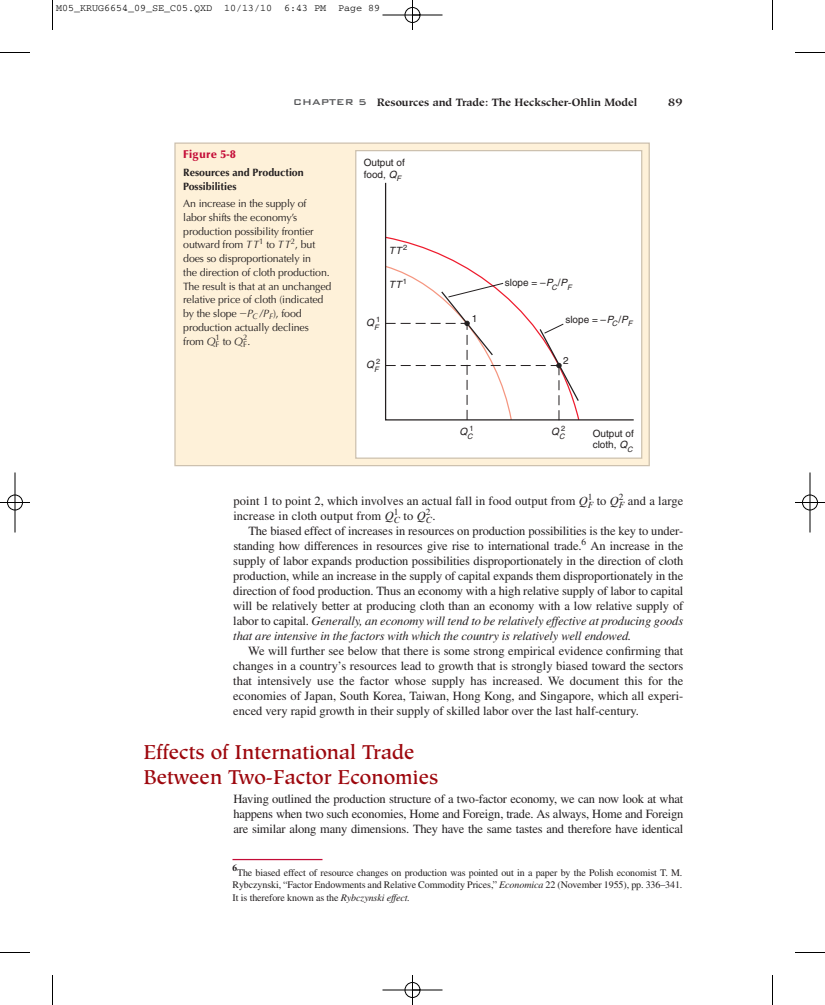
<style>
.page{position:relative;width:825px;height:1005px;background:#fff}
.page>*{position:absolute;margin:0;border:0;box-sizing:border-box;transform-origin:0 0}
.t1{font:500 20px/25px "Hiroshige";color:#9d070d}
.t2{font:12.5px/15px "Times";color:#231f20;text-align:justify}
.t3{font:900 11.25px "Optima";letter-spacing:.025em;color:#c40c37}
.t4{font:700 11.25px "Hiroshige";color:#231f20}
.t5{font:10.62px/13.8px "Optima";letter-spacing:-.015em;color:#231f20}
.t6{font:700 10.62px "Hiroshige";color:#231f20}
.t7{font:700 10.62px/13.8px "Optima";color:#231f20}
.t8{font:10px/12.5px "Times";letter-spacing:-.01em;color:#231f20;text-align:justify}
.t9{font:10px/11.2px "Helvetica";color:#231f20}
.t10{font:10px "Courier";color:#000}
.t11{font:italic 10px "Helvetica";color:#231f20}
.t12{font:9.38px "Times";color:#231f20}
.t13{font:700 9.38px "Times Ten";color:#231f20}
.t14{font:8px "Optima";color:#231f20}
.t15{font:7.5px "Helvetica";color:#231f20}
.s1{font-family:"Bank Gothic BT";font-weight:500;font-size:11.25px;color:#57585a}
.s2{font-style:italic}
.s3{font-family:"Optr 2 k"}
</style>
<div class="page">
<div style="left:175px;top:143px;width:474px;height:323px;background:#fef1d9"></div>
<div style="left:174px;top:142px;width:476px;height:324px;border:1px solid #cdc1af"></div>
<div style="left:356px;top:151px;width:285px;height:307px;background:#fff"></div>
<svg style="left:385px;top:182px;width:249px;height:239px"></svg>
<div style="left:355px;top:150px;width:287px;height:309px;border:1px solid #cdc1af"></div>
<hr style="left:233px;top:859px;width:90px;height:1px;background:#c40c37">
<hr style="left:52px;top:0;width:1px;height:30px;background:#000">
<hr style="left:0;top:52px;width:30px;height:1px;background:#000">
<hr style="left:772px;top:0;width:1px;height:30px;background:#000">
<hr style="left:795px;top:52px;width:30px;height:1px;background:#000">
<hr style="left:52px;top:975px;width:1px;height:30px;background:#000">
<hr style="left:0;top:952px;width:30px;height:1px;background:#000">
<hr style="left:772px;top:975px;width:1px;height:30px;background:#000">
<hr style="left:795px;top:952px;width:30px;height:1px;background:#000">
<hr style="left:382px;top:15px;width:60px;height:1px;background:#000">
<hr style="left:382px;top:990px;width:60px;height:1px;background:#000">
<hr style="left:15px;top:472px;width:1px;height:60px;background:#000">
<hr style="left:810px;top:472px;width:1px;height:60px;background:#000">
<hr style="left:412px;top:0;width:1px;height:30px;background:#000">
<hr style="left:412px;top:975px;width:1px;height:30px;background:#000">
<hr style="left:0;top:502px;width:30px;height:1px;background:#000">
<hr style="left:795px;top:502px;width:30px;height:1px;background:#000">
<div style="left:405px;top:7px;width:15px;height:16px;border:1px solid #000;border-radius:50%"></div>
<div style="left:405px;top:982px;width:15px;height:16px;border:1px solid #000;border-radius:50%"></div>
<div style="left:7px;top:495px;width:16px;height:15px;border:1px solid #000;border-radius:50%"></div>
<div style="left:802px;top:495px;width:16px;height:15px;border:1px solid #000;border-radius:50%"></div>
<p class="t10" style="left:56px;top:5px;width:326px">M05_KRUG6654_09_SE_C05.QXD 10/13/10 6:43 PM Page 89</p>
<p class="t6" style="left:293px;top:98px;width:346px"><span class="s1">CHAPTER 5</span> Resources and Trade: The Heckscher-Ohlin Model</p>
<p class="t4" style="left:668px;top:97px;width:16px">89</p>
<p class="t3" style="left:183px;top:150px;width:54px">Figure 5-8</p>
<p class="t7" style="left:183px;top:166px;width:122px">Resources and Production<br>Possibilities</p>
<p class="t5" style="left:183px;top:198px;width:150px">An increase in the supply of labor shifts the economy’s production possibility frontier outward from <span class="s2">TT</span><sup>1</sup> to <span class="s2">TT</span><sup>2</sup>, but does so disproportionately in<br>the direction of cloth production.<br>The result is that at an unchanged relative price of cloth (indicated by the slope <span class="s3">-</span><span class="s2">P</span><sub>C</sub> <span class="s2">/P</span><sub>F</sub>), food production actually declines from <span class="s2">Q</span></p>
<p class="t14" style="left:216px;top:334px;width:6px">1</p>
<p class="t14" style="left:243px;top:334px;width:6px">2</p>
<p class="t5" style="left:223px;top:335px;width:29px">to <span class="s2">Q</span><sub>F</sub>.</p>
<p class="t14" style="left:216px;top:341px;width:5px">F</p>
<p class="t9" style="left:364px;top:158px;width:43px">Output of food, <span class="s2">Q</span><sub>F</sub></p>
<p class="t11" style="left:389px;top:247px;width:20px">TT<sup>2</sup></p>
<p class="t11" style="left:389px;top:280px;width:20px">TT<sup>1</sup></p>
<p class="t15" style="left:376px;top:316px;width:6px">1</p>
<p class="t11" style="left:366px;top:319px;width:14px">Q<sub>F</sub></p>
<p class="t15" style="left:376px;top:359px;width:6px">2</p>
<p class="t11" style="left:366px;top:361px;width:14px">Q<sub>F</sub></p>
<p class="t9" style="left:505px;top:278px;width:69px">slope = –<span class="s2">P</span><sub>C</sub>/<span class="s2">P</span><sub>F</sub></p>
<p class="t9" style="left:472px;top:313px;width:7px">1</p>
<p class="t9" style="left:565px;top:314px;width:69px">slope = –<span class="s2">P</span><sub>C</sub>/<span class="s2">P</span><sub>F</sub></p>
<p class="t9" style="left:563px;top:355px;width:7px">2</p>
<p class="t15" style="left:469px;top:425px;width:6px">1</p>
<p class="t11" style="left:459px;top:428px;width:15px">Q<sub>C</sub></p>
<p class="t15" style="left:561px;top:425px;width:6px">2</p>
<p class="t11" style="left:551px;top:428px;width:15px">Q<sub>C</sub></p>
<p class="t9" style="left:593px;top:428px;width:43px">Output of cloth, <span class="s2">Q</span><sub>C</sub></p>
<p class="t12" style="left:588px;top:494px;width:6px">1</p>
<p class="t12" style="left:619px;top:494px;width:6px">2</p>
<p class="t2" style="left:233px;top:495px;width:451px">point 1 to point 2, which involves an actual fall in food output from <span class="s2">Q</span><sub>F</sub> to <span class="s2">Q</span><sub>F</sub> and a large increase in cloth output from <span class="s2">Q</span><sub>C</sub> to <span class="s2">Q</span><sub>C</sub>.</p>
<p class="t2" style="left:233px;top:525px;width:451px;text-indent:15px">The biased effect of increases in resources on production possibilities is the key to under&shy;standing how differences in resources give rise to international trade.<sup>6</sup> An increase in the supply of labor expands production possibilities disproportionately in the direction of cloth production, while an increase in the supply of capital expands them disproportionately in the direction of food production. Thus an economy with a high relative supply of labor to capital will be relatively better at producing cloth than an economy with a low relative supply of labor to capital. <span class="s2">Generally, an economy will tend to be relatively effective at producing goods that are intensive in the factors with which the country is relatively well endowed.</span></p>
<p class="t2" style="left:233px;top:645px;width:452px;text-indent:15px">We will further see below that there is some strong empirical evidence confirming that changes in a country’s resources lead to growth that is strongly biased toward the sectors that intensively use the factor whose supply has increased. We document this for the economies of Japan, South Korea, Taiwan, Hong Kong, and Singapore, which all experi&shy;enced very rapid growth in their supply of skilled labor over the last half-century.</p>
<h1 class="t1" style="left:143px;top:742px;width:297px">Effects of International Trade<br>Between Two-Factor Economies</h1>
<p class="t2" style="left:233px;top:792px;width:451px">Having outlined the production structure of a two-factor economy, we can now look at what happens when two such economies, Home and Foreign, trade. As always, Home and Foreign are similar along many dimensions. They have the same tastes and therefore have identical</p>
<p class="t12" style="left:394px;top:509px;width:6px">1</p>
<p class="t12" style="left:426px;top:509px;width:6px">2</p>
<p class="t13" style="left:233px;top:864px;width:6px">6</p>
<p class="t8" style="left:232px;top:867px;width:451px;text-indent:5px">The biased effect of resource changes on production was pointed out in a paper by the Polish economist T. M.<br>Rybczynski, “Factor Endowments and Relative Commodity Prices,” <span class="s2">Economica</span> 22 (November 1955), pp. 336–341.<br>It is therefore known as the <span class="s2">Rybczynski effect.</span></p>
</div>
